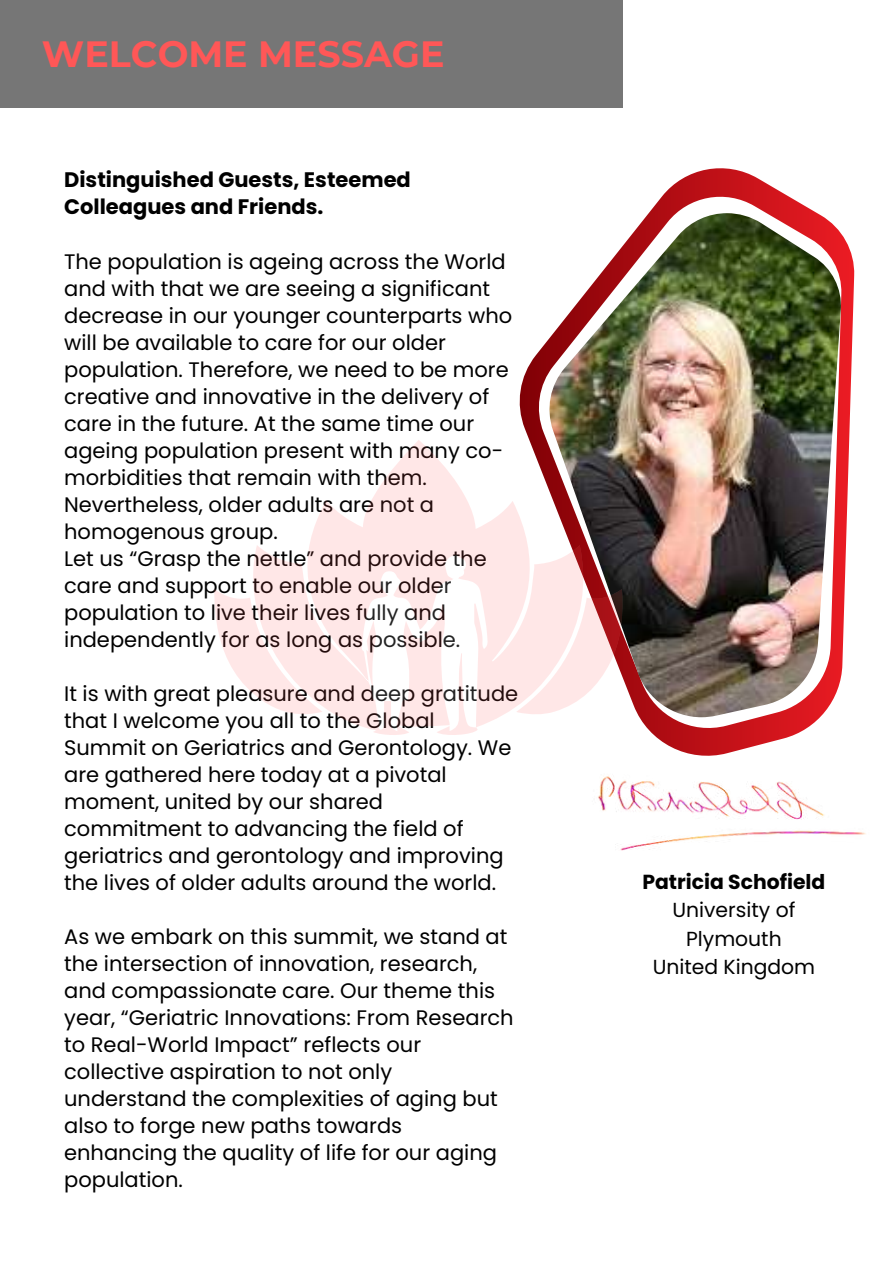
<style>
.page{position:relative;width:894px;height:1264px;background:#fff}
.page>*{position:absolute;margin:0;border:0;box-sizing:border-box;transform-origin:0 0}
.t1{font:700 36.45px "Montserrat";color:#ff5757}
.t2{font:21px/27px "Poppins";color:#000}
.t3{font:700 21px/27px "Poppins";color:#000}
.t4{font:20.25px/28.5px "Poppins";color:#000;text-align:center}
.t5{font:700 20.25px "Poppins";color:#000}
</style>
<div class="page">
<div style="left:0;top:0;width:622px;height:107px;background:#767676"></div>
<svg style="left:519px;top:168px;width:335px;height:587px"></svg>
<img style="left:549px;top:213px;width:291px;height:504px">
<img style="left:598px;top:776px;width:268px;height:75px">
<svg style="left:214px;top:440px;width:408px;height:295px;fill:#ffe7e7"></svg>
<h1 class="t1" style="left:42px;top:32px;width:404px">WELCOME MESSAGE</h1>
<p class="t3" style="left:64px;top:167px;width:348px">Distinguished Guests, Esteemed<br>Colleagues and Friends.</p>
<p class="t2" style="left:64px;top:248px;width:449px">The population is ageing across the World and with that we are seeing a significant decrease in our younger counterparts who will be available to care for our older population. Therefore, we need to be more creative and innovative in the delivery of care in the future. At the same time our ageing population present with many co&shy;morbidities that remain with them.<br>Nevertheless, older adults are not a homogenous group.<br>Let us “Grasp the nettle” and provide the care and support to enable our older population to live their lives fully and independently for as long as possible.</p>
<p class="t2" style="left:64px;top:680px;width:455px">It is with great pleasure and deep gratitude that I welcome you all to the Global Summit on Geriatrics and Gerontology. We are gathered here today at a pivotal moment, united by our shared commitment to advancing the field of geriatrics and gerontology and improving the lives of older adults around the world.</p>
<p class="t2" style="left:64px;top:923px;width:451px">As we embark on this summit, we stand at the intersection of innovation, research, and compassionate care. Our theme this year, “Geriatric Innovations: From Research to Real-World Impact” reflects our collective aspiration to not only understand the complexities of aging but also to forge new paths towards enhancing the quality of life for our aging population.</p>
<p class="t5" style="left:642px;top:867px;width:184px">Patricia Schofield</p>
<p class="t4" style="left:652px;top:896px;width:164px">University of<br>Plymouth<br>United Kingdom</p>
</div>
